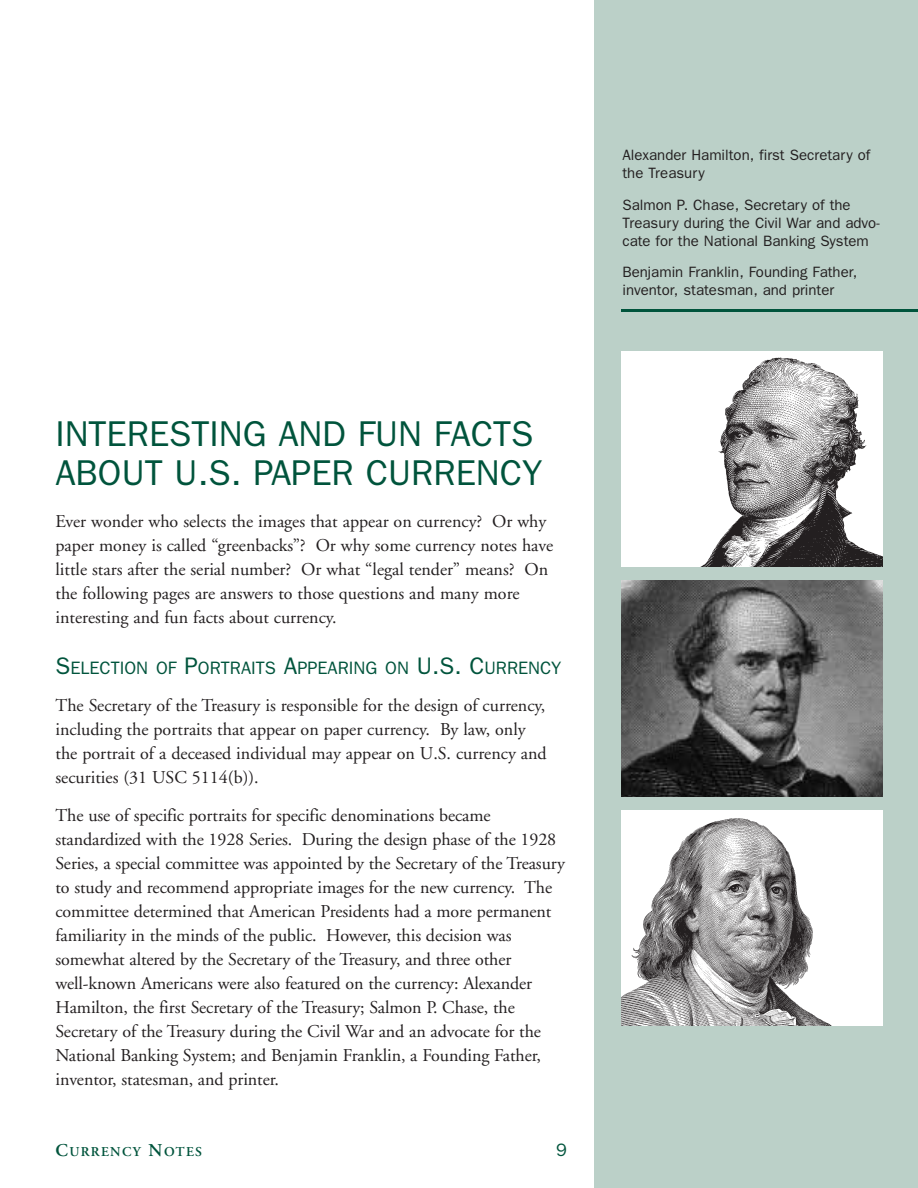
<style>
.page{position:relative;width:918px;height:1188px;background:#fff}
.page>*{position:absolute;margin:0;border:0;box-sizing:border-box;transform-origin:0 0}
.Head_1{font:36px/39px "Franklin Gothic";color:#00543c}
.Body_text{font:18px/24px "Adobe Garamond";letter-spacing:-.005em;color:#231f20}
.Head_2{font:18px "Franklin Gothic";color:#00543c}
.t1{font:15px/18px "Franklin Gothic";color:#231f20}
.t2{font:600 13.5px "Adobe Garamond";letter-spacing:.1em;color:#00543c}
.s1{font-size:24px}
.s2{font-size:18px}
</style>
<div class="page">
<div style="left:594px;top:0;width:324px;height:1188px;background:#bbd0c8"></div>
<hr style="left:621px;top:309px;width:297px;height:3px;background:#00543c">
<div style="left:621px;top:810px;width:262px;height:216px;background:#fff"></div>
<div style="left:621px;top:351px;width:262px;height:216px;background:#fff"></div>
<img style="left:700px;top:357px;width:183px;height:210px">
<img style="left:621px;top:580px;width:262px;height:216px">
<img style="left:622px;top:818px;width:210px;height:208px">
<p class="Head_1" style="left:56px;top:413px;width:488px">INTERESTING AND FUN FACTS<br>ABOUT U.S. PAPER CURRENCY</p>
<p class="Body_text" style="left:56px;top:510px;width:499px">Ever wonder who selects the images that appear on currency? Or why paper money is called “greenbacks”? Or why some currency notes have little stars after the serial number? Or what “legal tender” means? On the following pages are answers to those questions and many more interesting and fun facts about currency.</p>
<p class="Head_2" style="left:56px;top:657px;width:507px"><span class="s1">S</span>election of <span class="s1">P</span>ortraits <span class="s1">A</span>ppeari ng on <span class="s1">U .S. C</span>urrency</p>
<p class="Body_text" style="left:56px;top:694px;width:493px">The Secretary of the Treasury is responsible for the design of currency, including the portraits that appear on paper currency. By law, only the portrait of a deceased individual may appear on U.S. currency and securities (31 USC 5114(b)).</p>
<p class="Body_text" style="left:56px;top:804px;width:511px">The use of specific portraits for specific denominations became standardized with the 1928 Series. During the design phase of the 1928<br>Series, a special committee was appointed by the Secretary of the Treasury to study and recommend appropriate images for the new currency. The committee determined that American Presidents had a more permanent familiarity in the minds of the public. However, this decision was somewhat altered by the Secretary of the Treasury, and three other well-known Americans were also featured on the currency: Alexander Hamilton, the first Secretary of the Treasury; Salmon P. Chase, the Secretary of the Treasury during the Civil War and an advocate for the National Banking System; and Benjamin Franklin, a Founding Father, inventor, statesman, and printer.</p>
<p class="t2" style="left:56px;top:1144px;width:148px"><span class="s2">C</span>URRENCY <span class="s2">N</span>OTES</p>
<p class="t1" style="left:622px;top:146px;width:249px">Alexander Hamilton, first Secretary of the Treasury</p>
<p class="t1" style="left:622px;top:196px;width:259px">Salmon P. Chase, Secretary of the<br>Treasury during the Civil War and advo&shy;cate for the National Banking System</p>
<p class="t1" style="left:622px;top:263px;width:236px">Benjamin Franklin, Founding Father, inventor, statesman, and printer</p>
</div>
